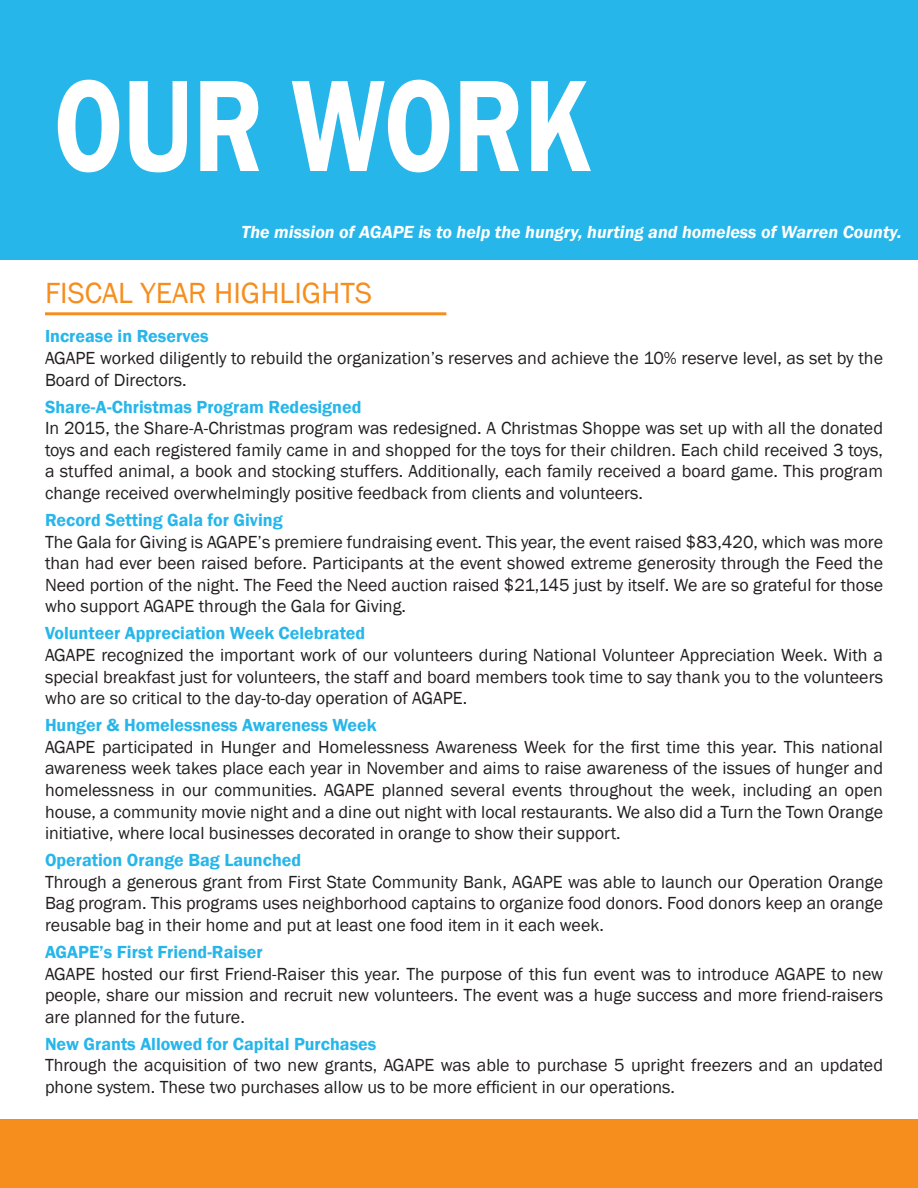
<style>
.page{position:relative;width:918px;height:1188px;background:#fff}
.page>*{position:absolute;margin:0;border:0;box-sizing:border-box;transform-origin:0 0}
.t1{font:600 135px "Franklin Gothic";color:#fff;scale:.8 1}
.t2{font:30px "Franklin Gothic";color:#f68e1e}
.t3{font:18px/21.6px "Franklin Gothic";color:#231f20;text-align:justify}
.t4{font:600 18px "Franklin Gothic";color:#26b6ea}
.t5{font:italic 600 18px "Franklin Gothic";color:#fff}
</style>
<div class="page">
<div style="left:0;top:0;width:918px;height:259px;background:#26b6ea"></div>
<div style="left:0;top:1120px;width:918px;height:68px;background:#f68e1e"></div>
<hr style="left:45px;top:312px;width:401px;height:3px;background:#f68e1e">
<p class="t1" style="left:54px;top:43px;width:674px">OUR WORK</p>
<p class="t5" style="left:242px;top:220px;width:662px">The mission of AGAPE is to help the hungry, hurting and homeless of Warren County.</p>
<p class="t2" style="left:45px;top:275px;width:329px">FISCAL YEAR HIGHLIGHTS</p>
<p class="t4" style="left:45px;top:325px;width:165px">Increase in Reserves</p>
<p class="t3" style="left:45px;top:348px;width:840px">AGAPE worked diligently to rebuild the organization’s reserves and achieve the 10% reserve level, as set by the<br>Board of Directors.</p>
<p class="t4" style="left:45px;top:396px;width:318px">Share-A-Christmas Program Redesigned</p>
<p class="t3" style="left:45px;top:418px;width:840px">In 2015, the Share-A-Christmas program was redesigned. A Christmas Shoppe was set up with all the donated toys and each registered family came in and shopped for the toys for their children. Each child received 3 toys, a stuffed animal, a book and stocking stuffers. Additionally, each family received a board game. This program change received overwhelmingly positive feedback from clients and volunteers.</p>
<p class="t4" style="left:45px;top:509px;width:239px">Record Setting Gala for Giving</p>
<p class="t3" style="left:45px;top:531px;width:840px">The Gala for Giving is AGAPE’s premiere fundraising event. This year, the event raised $83,420, which was more than had ever been raised before. Participants at the event showed extreme generosity through the Feed the Need portion of the night. The Feed the Need auction raised $21,145 just by itself. We are so grateful for those who support AGAPE through the Gala for Giving.</p>
<p class="t4" style="left:45px;top:622px;width:322px">Volunteer Appreciation Week Celebrated</p>
<p class="t3" style="left:45px;top:645px;width:840px">AGAPE recognized the important work of our volunteers during National Volunteer Appreciation Week. With a special breakfast just for volunteers, the staff and board members took time to say thank you to the volunteers who are so critical to the day-to-day operation of AGAPE.</p>
<p class="t4" style="left:45px;top:714px;width:333px">Hunger &amp; Homelessness Awareness Week</p>
<p class="t3" style="left:45px;top:736px;width:840px">AGAPE participated in Hunger and Homelessness Awareness Week for the first time this year. This national awareness week takes place each year in November and aims to raise awareness of the issues of hunger and homelessness in our communities. AGAPE planned several events throughout the week, including an open house, a community movie night and a dine out night with local restaurants. We also did a Turn the Town Orange initiative, where local businesses decorated in orange to show their support.</p>
<p class="t4" style="left:45px;top:849px;width:258px">Operation Orange Bag Launched</p>
<p class="t3" style="left:45px;top:871px;width:840px">Through a generous grant from First State Community Bank, AGAPE was able to launch our Operation Orange Bag program. This programs uses neighborhood captains to organize food donors. Food donors keep an orange reusable bag in their home and put at least one food item in it each week.</p>
<p class="t4" style="left:45px;top:941px;width:219px">AGAPE’s First Friend-Raiser</p>
<p class="t3" style="left:45px;top:963px;width:840px">AGAPE hosted our first Friend-Raiser this year. The purpose of this fun event was to introduce AGAPE to new people, share our mission and recruit new volunteers. The event was a huge success and more friend-raisers are planned for the future.</p>
<p class="t4" style="left:45px;top:1033px;width:333px">New Grants Allowed for Capital Purchases</p>
<p class="t3" style="left:45px;top:1055px;width:840px">Through the acquisition of two new grants, AGAPE was able to purchase 5 upright freezers and an updated phone system. These two purchases allow us to be more efficient in our operations.</p>
</div>
